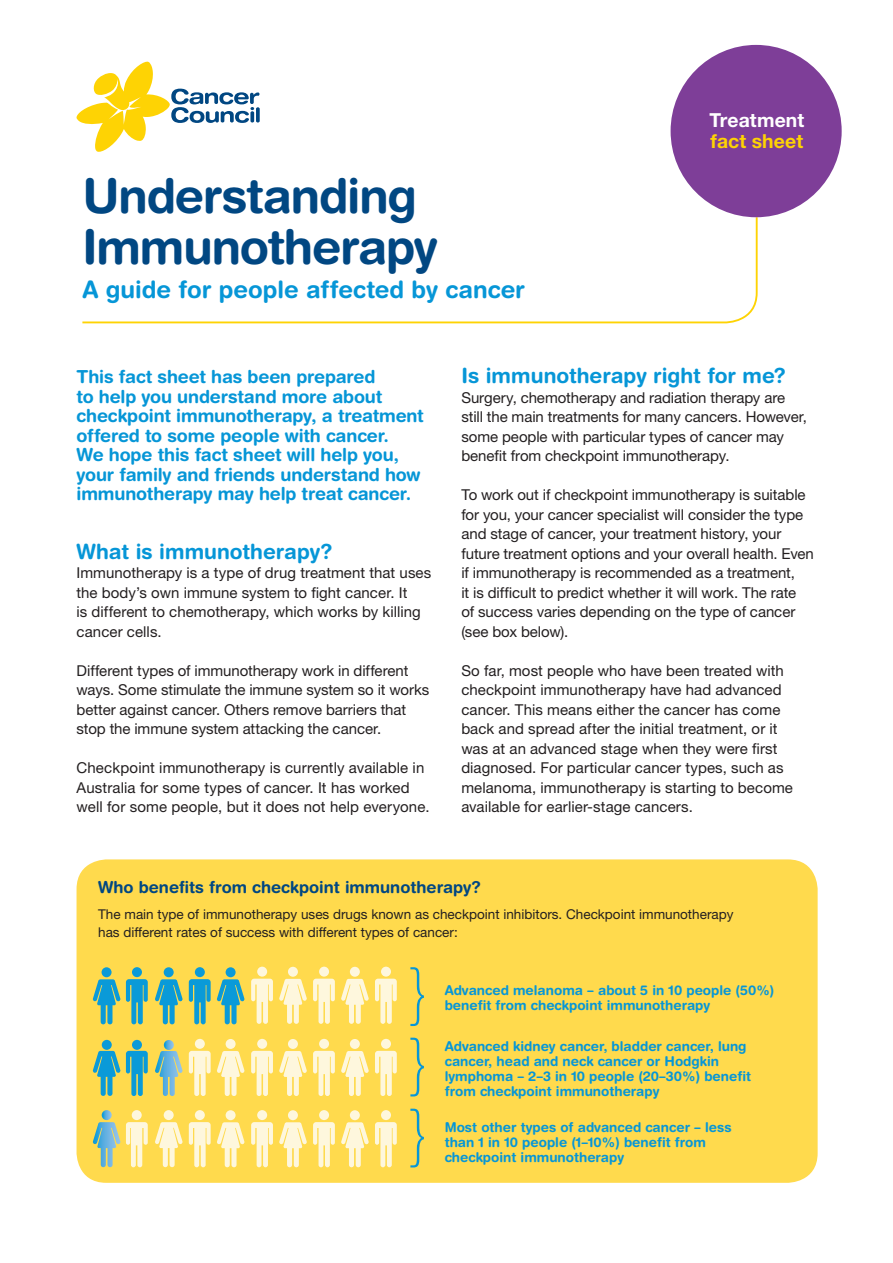
<style>
.page{position:relative;width:893px;height:1263px;background:#fff}
.page>*{position:absolute;margin:0;border:0;box-sizing:border-box;transform-origin:0 0}
.t1{font:100 64.2px "Helvetica Neue LT Std";color:#0696d7}
.A_Head__title{font:700 48px/51px "Helvetica Rounded LT Std";letter-spacing:-.025em;color:#014782}
.Subtitle{font:700 24px "Helvetica Rounded LT Std";color:#0696d7}
.B_Head{font:700 21px "Helvetica Rounded LT Std";color:#0696d7}
.category{font:700 19.35px "Helvetica Neue LT Std";letter-spacing:.005em;color:#fff}
.category-2{font:700 19.35px "Helvetica Neue LT Std";letter-spacing:.01em;color:#fed304}
._3__Chead{font:700 18px/19.5px "Helvetica Rounded LT Std";letter-spacing:-.01em;color:#0696d7}
.Box_Head{font:700 16.5px "Helvetica Rounded LT Std";color:#014782}
.Body_Copy{font:15px/19.5px "Helvetica Neue LT Std";color:#231f20}
.t2{font:700 13.5px/15px "Helvetica Rounded LT Std";color:#0696d7}
._5__Box_copy_BLACK_t{font:13.5px/18px "Helvetica Neue LT Std";color:#231f20}
</style>
<div class="page">
<svg style="left:76px;top:61px;width:184px;height:91px"></svg>
<svg style="left:82px;top:215px;width:677px;height:109px"></svg>
<div style="left:671px;top:45px;width:171px;height:172px;background:#7e3e98;border-radius:50%"></div>
<div style="left:77px;top:859px;width:741px;height:324px;background:#ffda4d;border-radius:30px"></div>
<div style="left:102px;top:967px;width:10px;height:10px;background:#0a9ad8;border-radius:50%"></div>
<div style="left:164px;top:967px;width:10px;height:10px;background:#0a9ad8;border-radius:50%"></div>
<svg style="left:155px;top:979px;width:28px;height:45px"></svg>
<div style="left:132px;top:967px;width:10px;height:10px;background:#0a9ad8;border-radius:50%"></div>
<svg style="left:93px;top:979px;width:55px;height:45px"></svg>
<div style="left:226px;top:967px;width:10px;height:10px;background:#0a9ad8;border-radius:50%"></div>
<svg style="left:217px;top:979px;width:28px;height:45px"></svg>
<div style="left:288px;top:967px;width:10px;height:10px;background:#fef7dd;border-radius:50%"></div>
<svg style="left:279px;top:979px;width:28px;height:45px"></svg>
<div style="left:257px;top:967px;width:10px;height:10px;background:#fef7dd;border-radius:50%"></div>
<svg style="left:251px;top:979px;width:22px;height:45px"></svg>
<div style="left:350px;top:967px;width:10px;height:10px;background:#fef7dd;border-radius:50%"></div>
<svg style="left:341px;top:979px;width:28px;height:45px"></svg>
<div style="left:319px;top:967px;width:10px;height:10px;background:#fef7dd;border-radius:50%"></div>
<svg style="left:313px;top:979px;width:22px;height:45px"></svg>
<div style="left:381px;top:967px;width:10px;height:10px;background:#fef7dd;border-radius:50%"></div>
<svg style="left:375px;top:979px;width:22px;height:45px"></svg>
<svg style="left:155px;top:1040px;width:28px;height:56px"></svg>
<div style="left:102px;top:1040px;width:10px;height:10px;background:#0a9ad8;border-radius:50%"></div>
<div style="left:132px;top:1040px;width:10px;height:10px;background:#0a9ad8;border-radius:50%"></div>
<svg style="left:93px;top:1051px;width:55px;height:45px"></svg>
<div style="left:226px;top:1039px;width:10px;height:10px;background:#fef7dd;border-radius:50%"></div>
<svg style="left:217px;top:1051px;width:28px;height:45px"></svg>
<div style="left:195px;top:967px;width:10px;height:10px;background:#0a9ad8;border-radius:50%"></div>
<svg style="left:189px;top:979px;width:22px;height:45px"></svg>
<div style="left:195px;top:1039px;width:10px;height:10px;background:#fef7dd;border-radius:50%"></div>
<svg style="left:189px;top:1051px;width:22px;height:45px"></svg>
<div style="left:288px;top:1039px;width:10px;height:10px;background:#fef7dd;border-radius:50%"></div>
<svg style="left:279px;top:1051px;width:28px;height:45px"></svg>
<div style="left:257px;top:1039px;width:10px;height:10px;background:#fef7dd;border-radius:50%"></div>
<svg style="left:251px;top:1051px;width:22px;height:45px"></svg>
<div style="left:350px;top:1039px;width:10px;height:10px;background:#fef7dd;border-radius:50%"></div>
<svg style="left:341px;top:1051px;width:28px;height:45px"></svg>
<div style="left:319px;top:1039px;width:10px;height:10px;background:#fef7dd;border-radius:50%"></div>
<svg style="left:313px;top:1051px;width:22px;height:45px"></svg>
<div style="left:381px;top:1039px;width:10px;height:10px;background:#fef7dd;border-radius:50%"></div>
<svg style="left:375px;top:1051px;width:22px;height:45px"></svg>
<svg style="left:93px;top:1110px;width:55px;height:57px"></svg>
<div style="left:164px;top:1110px;width:10px;height:10px;background:#fef7dd;border-radius:50%"></div>
<svg style="left:155px;top:1122px;width:28px;height:45px"></svg>
<div style="left:226px;top:1110px;width:10px;height:10px;background:#fef7dd;border-radius:50%"></div>
<svg style="left:217px;top:1122px;width:28px;height:45px"></svg>
<div style="left:195px;top:1110px;width:10px;height:10px;background:#fef7dd;border-radius:50%"></div>
<svg style="left:189px;top:1122px;width:22px;height:45px"></svg>
<div style="left:288px;top:1110px;width:10px;height:10px;background:#fef7dd;border-radius:50%"></div>
<svg style="left:279px;top:1122px;width:28px;height:45px"></svg>
<div style="left:257px;top:1110px;width:10px;height:10px;background:#fef7dd;border-radius:50%"></div>
<svg style="left:251px;top:1122px;width:22px;height:45px"></svg>
<div style="left:350px;top:1110px;width:10px;height:10px;background:#fef7dd;border-radius:50%"></div>
<svg style="left:341px;top:1122px;width:28px;height:45px"></svg>
<div style="left:319px;top:1110px;width:10px;height:10px;background:#fef7dd;border-radius:50%"></div>
<svg style="left:313px;top:1122px;width:22px;height:45px"></svg>
<div style="left:381px;top:1110px;width:10px;height:10px;background:#fef7dd;border-radius:50%"></div>
<svg style="left:375px;top:1122px;width:22px;height:45px"></svg>
<p class="A_Head__title" style="left:82px;top:170px;width:357px">Understanding<br>Immunotherapy</p>
<p class="Subtitle" style="left:82px;top:275px;width:444px">A guide for people affected by cancer</p>
<p class="category" style="left:709px;top:108px;width:96px">Treatment</p>
<p class="category-2" style="left:711px;top:129px;width:94px">fact sheet</p>
<p class="_3__Chead" style="left:77px;top:367px;width:349px">This fact sheet has been prepared<br>to help you understand more about checkpoint immunotherapy, a treatment offered to some people with cancer.<br>We hope this fact sheet will help you, your family and friends understand how immunotherapy may help treat cancer.</p>
<p class="B_Head" style="left:77px;top:538px;width:257px">What is immunotherapy?</p>
<p class="Body_Copy" style="left:77px;top:563px;width:356px">Immunotherapy is a type of drug treatment that uses the body’s own immune system to fight cancer. It<br>is different to chemotherapy, which works by killing cancer cells.</p>
<p class="Body_Copy" style="left:77px;top:660px;width:354px">Different types of immunotherapy work in different ways. Some stimulate the immune system so it works better against cancer. Others remove barriers that stop the immune system attacking the cancer.</p>
<p class="Body_Copy" style="left:77px;top:758px;width:355px">Checkpoint immunotherapy is currently available in<br>Australia for some types of cancer. It has worked well for some people, but it does not help everyone.</p>
<p class="B_Head" style="left:461px;top:363px;width:326px">Is immunotherapy right for me?</p>
<p class="Body_Copy" style="left:461px;top:387px;width:347px">Surgery, chemotherapy and radiation therapy are still the main treatments for many cancers. However, some people with particular types of cancer may benefit from checkpoint immunotherapy.</p>
<p class="Body_Copy" style="left:461px;top:485px;width:354px">To work out if checkpoint immunotherapy is suitable for you, your cancer specialist will consider the type and stage of cancer, your treatment history, your future treatment options and your overall health. Even if immunotherapy is recommended as a treatment,<br>it is difficult to predict whether it will work. The rate<br>of success varies depending on the type of cancer (see box below).</p>
<p class="Body_Copy" style="left:461px;top:660px;width:333px">So far, most people who have been treated with checkpoint immunotherapy have had advanced cancer. This means either the cancer has come back and spread after the initial treatment, or it was at an advanced stage when they were first diagnosed. For particular cancer types, such as melanoma, immunotherapy is starting to become available for earlier-stage cancers.</p>
<p class="Box_Head" style="left:98px;top:877px;width:384px">Who benefits from checkpoint immunotherapy?</p>
<p class="_5__Box_copy_BLACK_t" style="left:98px;top:905px;width:637px">The main type of immunotherapy uses drugs known as checkpoint inhibitors. Checkpoint immunotherapy has different rates of success with different types of cancer:</p>
<p class="t1" style="left:408px;top:955px;width:23px">}</p>
<p class="t1" style="left:408px;top:1025px;width:23px">}</p>
<p class="t1" style="left:408px;top:1096px;width:23px">}</p>
<p class="t2" style="left:445px;top:983px;width:331px">Advanced melanoma – about 5 in 10 people (50%) benefit from checkpoint immunotherapy</p>
<p class="t2" style="left:445px;top:1039px;width:308px">Advanced kidney cancer, bladder cancer, lung cancer, head and neck cancer or Hodgkin lymphoma – 2–3 in 10 people (20–30%) benefit from checkpoint immunotherapy</p>
<p class="t2" style="left:445px;top:1119px;width:288px">Most other types of advanced cancer – less than 1 in 10 people (1–10%) benefit from checkpoint immunotherapy</p>
</div>
